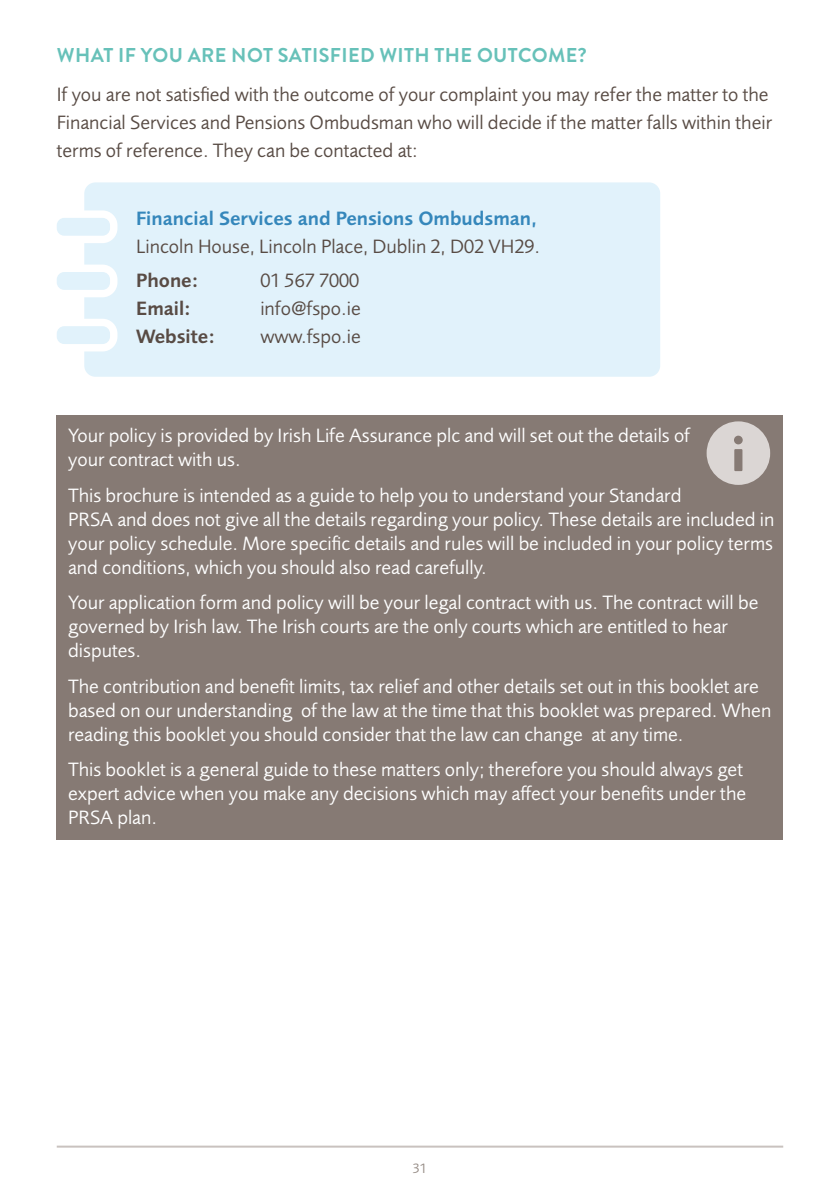
<style>
.page{position:relative;width:840px;height:1191px;background:#fff}
.page>*{position:absolute;margin:0;border:0;box-sizing:border-box;transform-origin:0 0}
.t1{font:20px/24px "Foundry Sans";color:#fff}
.t2{font:20px/28px "Foundry Sans";color:#584b44}
.t3{font:700 20px "Brandon Grotesque";letter-spacing:.02em;color:#67c1b9}
.t4{font:600 20px "Foundry Sans";color:#3587bb}
.t5{font:600 20px "Foundry Sans";color:#584b44}
.t6{font:14px "Foundry Sans";color:#968c86}
</style>
<div class="page">
<hr style="left:57px;top:1145px;width:725px;height:2px;background:#c9c2bf">
<div style="left:84px;top:182px;width:575px;height:195px;background:#e1f2fb"></div>
<div style="left:57px;top:218px;width:53px;height:18px;background:#e1f2fb;border-radius:7px"></div>
<div style="left:57px;top:272px;width:53px;height:18px;background:#e1f2fb;border-radius:7px"></div>
<div style="left:57px;top:326px;width:53px;height:18px;background:#e1f2fb;border-radius:7px"></div>
<div style="left:57px;top:415px;width:725px;height:425px;background:#867a74"></div>
<svg style="left:706px;top:421px;width:63px;height:64px"></svg>
<p class="t3" style="left:57px;top:41px;width:531px">WHAT IF YOU ARE NOT SATISFIED WITH THE OUTCOME?</p>
<p class="t2" style="left:57px;top:81px;width:716px">If you are not satisfied with the outcome of your complaint you may refer the matter to the<br>Financial Services and Pensions Ombudsman who will decide if the matter falls within their terms of reference. They can be contacted at:</p>
<p class="t4" style="left:136px;top:207px;width:402px">Financial Services and Pensions Ombudsman,</p>
<p class="t2" style="left:136px;top:233px;width:405px">Lincoln House, Lincoln Place, Dublin 2, D02 VH29.</p>
<p class="t5" style="left:136px;top:269px;width:64px">Phone:</p>
<p class="t2" style="left:260px;top:266px;width:100px">01 567 7000</p>
<p class="t5" style="left:136px;top:297px;width:56px">Email:</p>
<p class="t2" style="left:260px;top:294px;width:102px">info@fspo.ie</p>
<p class="t5" style="left:136px;top:325px;width:80px">Website:</p>
<p class="t2" style="left:260px;top:322px;width:102px">www.fspo.ie</p>
<p class="t1" style="left:68px;top:424px;width:623px">Your policy is provided by Irish Life Assurance plc and will set out the details of your contract with us.</p>
<p class="t1" style="left:68px;top:483px;width:707px">This brochure is intended as a guide to help you to understand your Standard<br>PRSA and does not give all the details regarding your policy. These details are included in your policy schedule. More specific details and rules will be included in your policy terms and conditions, which you should also read carefully.</p>
<p class="t1" style="left:68px;top:591px;width:691px">Your application form and policy will be your legal contract with us. The contract will be governed by Irish law. The Irish courts are the only courts which are entitled to hear disputes.</p>
<p class="t1" style="left:68px;top:674px;width:704px">The contribution and benefit limits, tax relief and other details set out in this booklet are based on our understanding of the law at the time that this booklet was prepared. When reading this booklet you should consider that the law can change at any time.</p>
<p class="t1" style="left:68px;top:757px;width:679px">This booklet is a general guide to these matters only; therefore you should always get expert advice when you make any decisions which may affect your benefits under the<br>PRSA plan.</p>
<p class="t6" style="left:413px;top:1161px;width:16px">31</p>
</div>
